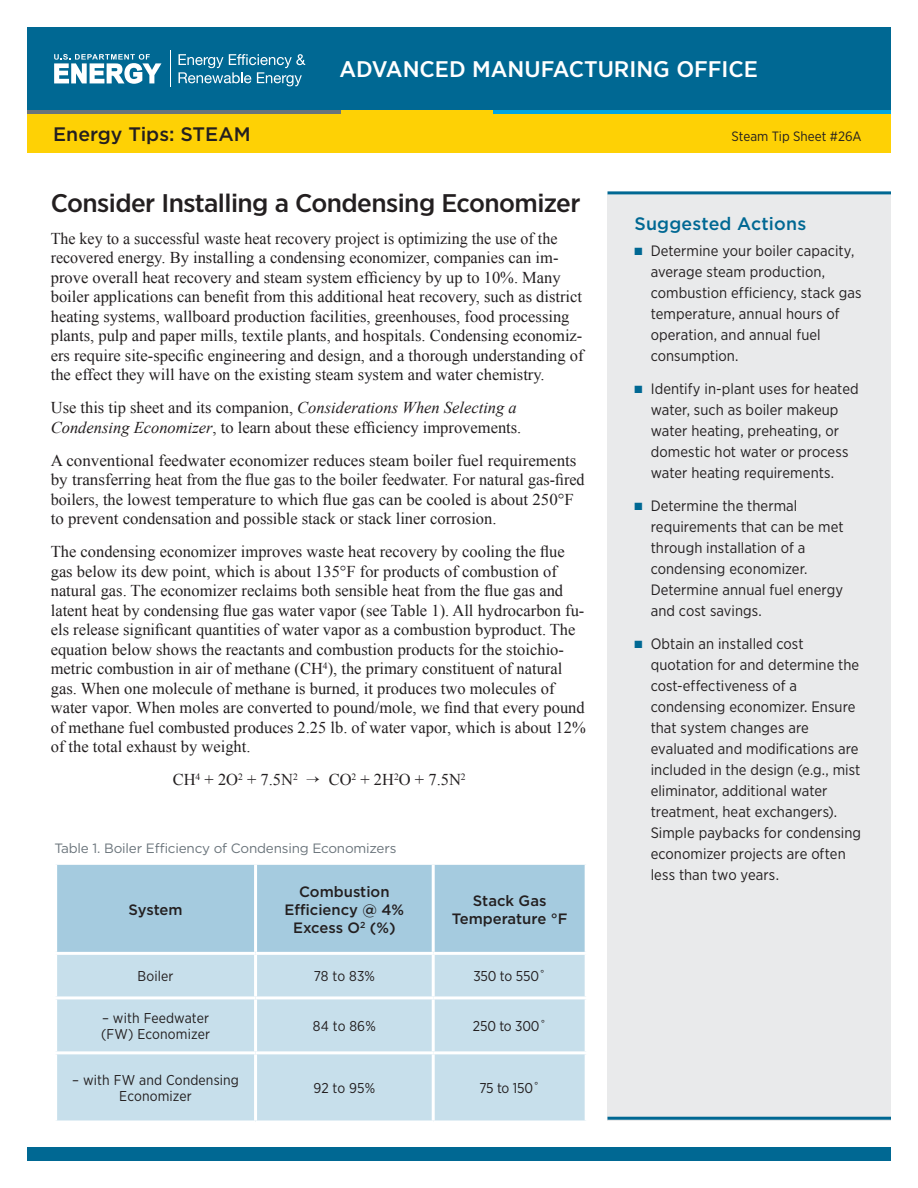
<style>
.page{position:relative;width:918px;height:1188px;background:#fff}
.page>*{position:absolute;margin:0;border:0;box-sizing:border-box;transform-origin:0 0}
.t1{font:500 25.5px "Gotham Narrow";letter-spacing:-.02em;color:#231f20;scale:1.1 1}
.t2{font:500 22.65px "Gotham Narrow";color:#fff;scale:1.1 1}
.t3{font:500 19.5px "Gotham";color:#231f20}
.sidebar_head{font:500 18px "Gotham";letter-spacing:.01em;color:#006893}
.text{font:16.5px/19.5px "Times New Roman";color:#231f20}
.t4{font:15px/21px "Gotham Narrow";letter-spacing:.005em;color:#231f20}
.table_text{font:500 15px/18px "Gotham";color:#231f20;text-align:center}
.table_body{font:14.25px/16.5px "Gotham Narrow";letter-spacing:.01em;color:#231f20;text-align:center}
.table_figure{font:13.5px "Gotham";letter-spacing:-.015em;color:#6a747b}
.t5{font:13.5px "Gotham Narrow";color:#231f20}
.s1{font-style:italic}
.s2{color:#006893}
</style>
<div class="page">
<div style="left:27px;top:27px;width:864px;height:84px;background:#006893"></div>
<div style="left:27px;top:1148px;width:864px;height:13px;background:#006893"></div>
<div style="left:27px;top:110px;width:315px;height:5px;background:#6a747b"></div>
<div style="left:342px;top:110px;width:156px;height:5px;background:#fed105"></div>
<div style="left:494px;top:110px;width:397px;height:5px;background:#00a5e3"></div>
<svg style="left:54px;top:54px;width:107px;height:30px"></svg>
<hr style="left:170px;top:50px;width:1px;height:37px;background:#fff">
<svg style="left:179px;top:54px;width:127px;height:32px"></svg>
<div style="left:27px;top:115px;width:864px;height:38px;background:#fed105"></div>
<div style="left:608px;top:194px;width:283px;height:926px;background:#e9eaeb"></div>
<hr style="left:608px;top:191px;width:283px;height:3px;background:#006893">
<hr style="left:608px;top:1117px;width:283px;height:3px;background:#006893">
<div style="left:57px;top:865px;width:528px;height:87px;background:#a5cbdf"></div>
<div style="left:57px;top:955px;width:528px;height:165px;background:#c7dfeb"></div>
<hr style="left:254px;top:865px;width:3px;height:87px;background:#fff">
<hr style="left:432px;top:865px;width:3px;height:87px;background:#fff">
<hr style="left:254px;top:955px;width:3px;height:41px;background:#fff">
<hr style="left:432px;top:955px;width:3px;height:41px;background:#fff">
<hr style="left:254px;top:999px;width:3px;height:52px;background:#fff">
<hr style="left:432px;top:999px;width:3px;height:52px;background:#fff">
<hr style="left:254px;top:1054px;width:3px;height:66px;background:#fff">
<hr style="left:432px;top:1054px;width:3px;height:66px;background:#fff">
<hr style="left:54px;top:996px;width:202px;height:3px;background:#fff">
<hr style="left:256px;top:996px;width:177px;height:3px;background:#fff">
<hr style="left:433px;top:996px;width:155px;height:3px;background:#fff">
<hr style="left:54px;top:1051px;width:202px;height:3px;background:#fff">
<hr style="left:256px;top:1051px;width:177px;height:3px;background:#fff">
<hr style="left:433px;top:1051px;width:155px;height:3px;background:#fff">
<svg style="left:56px;top:1120px;width:200px;height:2px"></svg>
<svg style="left:256px;top:1120px;width:177px;height:1px"></svg>
<svg style="left:433px;top:1120px;width:153px;height:1px"></svg>
<h2 class="t2" style="left:339px;top:55px;width:382px">ADVANCED MANUFACTURING OFFICE</h2>
<p class="t3" style="left:53px;top:121px;width:199px">Energy Tips: STEAM</p>
<p class="t5" style="left:732px;top:128px;width:132px">Steam Tip Sheet #26A</p>
<p class="t1" style="left:51px;top:187px;width:483px">Consider Installing a Condensing Economizer</p>
<p class="text" style="left:51px;top:228px;width:534px">The key to a successful waste heat recovery project is optimizing the use of the recovered energy. By installing a condensing economizer, companies can im&shy;prove overall heat recovery and steam system efficiency by up to 10%. Many boiler applications can benefit from this additional heat recovery, such as district heating systems, wallboard production facilities, greenhouses, food processing plants, pulp and paper mills, textile plants, and hospitals. Condensing economiz&shy;ers require site-specific engineering and design, and a thorough understanding of the effect they will have on the existing steam system and water chemistry.</p>
<p class="text" style="left:51px;top:398px;width:472px">Use this tip sheet and its companion, <span class="s1">Considerations When Selecting a<br>Condensing Economizer</span>, to learn about these efficiency improvements.</p>
<p class="text" style="left:51px;top:450px;width:535px">A conventional feedwater economizer reduces steam boiler fuel requirements by transferring heat from the flue gas to the boiler feedwater. For natural gas-fired boilers, the lowest temperature to which flue gas can be cooled is about 250°F to prevent condensation and possible stack or stack liner corrosion.</p>
<p class="text" style="left:51px;top:542px;width:537px">The condensing economizer improves waste heat recovery by cooling the flue gas below its dew point, which is about 135°F for products of combustion of natural gas. The economizer reclaims both sensible heat from the flue gas and latent heat by condensing flue gas water vapor (see Table 1). All hydrocarbon fu&shy;els release significant quantities of water vapor as a combustion byproduct. The equation below shows the reactants and combustion products for the stoichio&shy;metric combustion in air of methane (CH<sup>4</sup>), the primary constituent of natural gas. When one molecule of methane is burned, it produces two molecules of water vapor. When moles are converted to pound/mole, we find that every pound of methane fuel combusted produces 2.25 lb. of water vapor, which is about 12% of the total exhaust by weight.</p>
<p class="text" style="left:173px;top:770px;width:295px">CH<sup>4</sup> + 2O<sup>2</sup> + 7.5N<sup>2</sup> → CO<sup>2</sup> + 2H<sup>2</sup>O + 7.5N<sup>2</sup></p>
<p class="table_figure" style="left:54px;top:840px;width:344px">Table 1. Boiler Efficiency of Condensing Economizers</p>
<p class="table_text" style="left:129px;top:901px;width:56px">System</p>
<p class="table_text" style="left:285px;top:883px;width:121px">Combustion<br>Efficiency @ 4%<br>Excess O<sup>2</sup> (%)</p>
<p class="table_text" style="left:452px;top:892px;width:117px">Stack Gas<br>Temperature °F</p>
<p class="table_body" style="left:138px;top:968px;width:37px">Boiler</p>
<p class="table_body" style="left:314px;top:968px;width:63px">78 to 83%</p>
<p class="table_body" style="left:473px;top:968px;width:74px">350 to 550˚</p>
<p class="table_body" style="left:102px;top:1009px;width:109px">– with Feedwater</p>
<p class="table_body" style="left:101px;top:1026px;width:110px">(FW) Economizer</p>
<p class="table_body" style="left:313px;top:1018px;width:64px">84 to 86%</p>
<p class="table_body" style="left:473px;top:1018px;width:75px">250 to 300˚</p>
<p class="table_body" style="left:72px;top:1072px;width:168px">– with FW and Condensing<br>Economizer</p>
<p class="table_body" style="left:313px;top:1080px;width:63px">92 to 95%</p>
<p class="table_body" style="left:479px;top:1080px;width:62px">75 to 150˚</p>
<p class="sidebar_head" style="left:634px;top:212px;width:173px">Suggested Actions</p>
<p class="t4" style="left:651px;top:240px;width:212px;text-indent:-16px"><span class="s2">■</span> Determine your boiler capacity, average steam production, combustion efficiency, stack gas temperature, annual hours of operation, and annual fuel consumption.</p>
<p class="t4" style="left:635px;top:378px;width:226px;text-align:center"><span class="s2">■</span> Identify in-plant uses for heated water, such as boiler makeup water heating, preheating, or domestic hot water or process water heating requirements.</p>
<p class="t4" style="left:651px;top:495px;width:194px;text-indent:-16px"><span class="s2">■</span> Determine the thermal requirements that can be met through installation of a condensing economizer.<br>Determine annual fuel energy and cost savings.</p>
<p class="t4" style="left:651px;top:633px;width:212px;text-indent:-16px"><span class="s2">■</span> Obtain an installed cost quotation for and determine the cost-effectiveness of a condensing economizer. Ensure that system changes are evaluated and modifications are included in the design (e.g., mist eliminator, additional water treatment, heat exchangers).<br>Simple paybacks for condensing economizer projects are often less than two years.</p>
</div>
